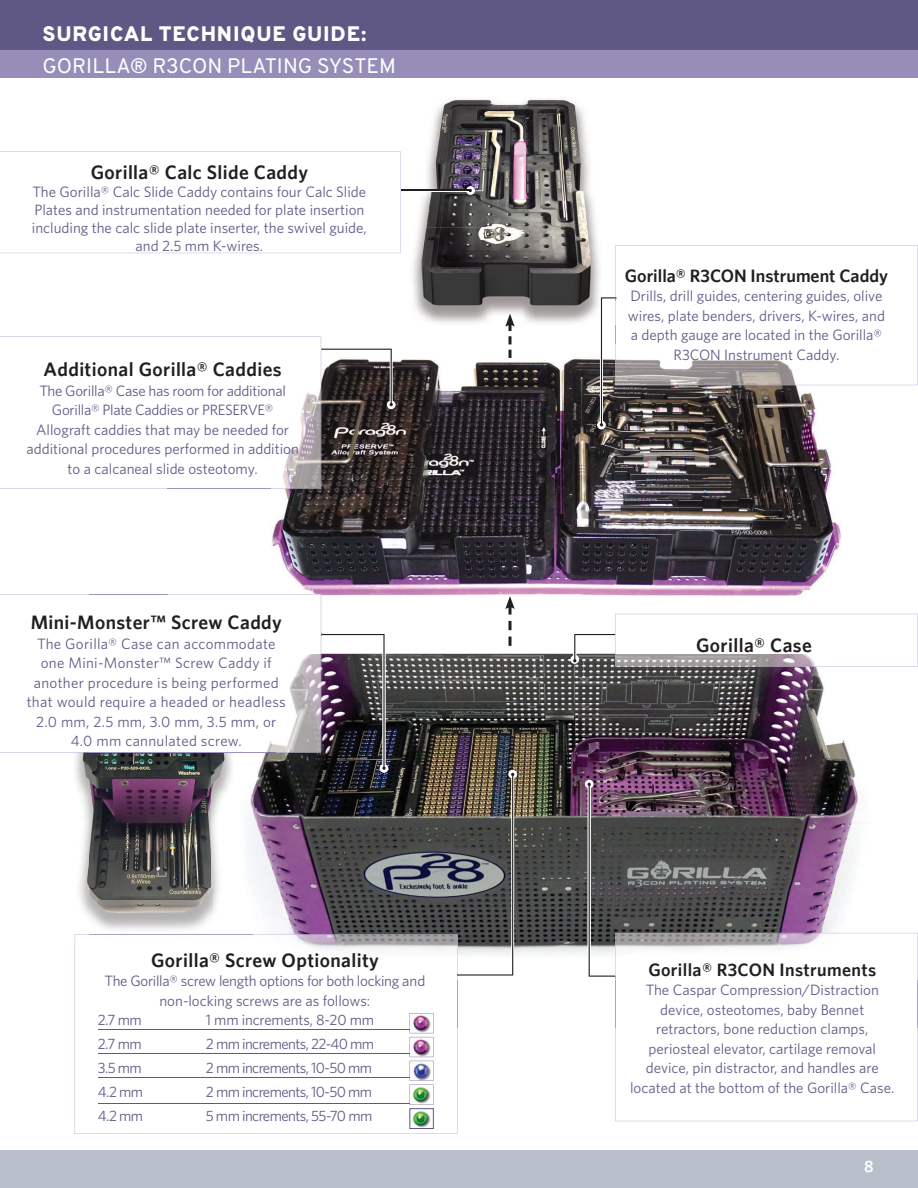
<style>
.page{position:relative;width:918px;height:1188px;background:#fff}
.page>*{position:absolute;margin:0;border:0;box-sizing:border-box;transform-origin:0 0}
.t1{font:21px "Overpass";color:#fff}
.t2{font:800 21px "Overpass";letter-spacing:.04em;color:#fff}
.t3{font:600 19.5px "Whitney";letter-spacing:.02em;color:#231f20}
.t4{font:600 18px "Whitney";color:#231f20}
.t5{font:600 18px "Whitney";letter-spacing:.02em;color:#231f20}
.t6{font:600 16.5px "Whitney";color:#fff}
.t7{font:15px/19.5px "Whitney";color:#615986;text-align:center}
.t8{font:15px/19.5px "Whitney";letter-spacing:.02em;color:#615986;text-align:center}
.t9{font:15px "Whitney";letter-spacing:-.04em;color:#615986}
.t10{font:15px "Whitney";letter-spacing:-.02em;color:#615986}
</style>
<div class="page">
<div style="left:0;top:48px;width:918px;height:30px;background:#968eb9"></div>
<div style="left:0;top:0;width:918px;height:50px;background:#5f5784"></div>
<div style="left:0;top:1150px;width:918px;height:38px;background:#b8c1cb"></div>
<img style="left:253px;top:613px;width:665px;height:342px">
<img style="left:167px;top:336px;width:677px;height:318px">
<img style="left:377px;top:98px;width:223px;height:226px">
<img style="left:377px;top:336px;width:223px;height:7px">
<img style="left:74px;top:753px;width:15px;height:189px">
<img style="left:89px;top:753px;width:164px;height:177px">
<div style="left:380px;top:764px;width:8px;height:9px;background:#fff;border-radius:50%"></div>
<svg style="left:585px;top:780px;width:9px;height:8px"></svg>
<svg style="left:570px;top:655px;width:9px;height:9px"></svg>
<svg style="left:387px;top:400px;width:9px;height:9px"></svg>
<svg style="left:597px;top:421px;width:9px;height:8px"></svg>
<hr style="left:402px;top:189px;width:69px;height:3px;background:#fff">
<svg style="left:466px;top:186px;width:9px;height:9px"></svg>
<hr style="left:400px;top:190px;width:70px;height:1px;background:#231f20">
<img style="left:321px;top:633px;width:65px;height:137px">
<svg style="left:505px;top:314px;width:10px;height:44px"></svg>
<svg style="left:505px;top:596px;width:10px;height:50px"></svg>
<svg style="left:600px;top:245px;width:318px;height:181px"></svg>
<svg style="left:615px;top:1027px;width:303px;height:94px"></svg>
<img style="left:615px;top:933px;width:303px;height:47px">
<img style="left:615px;top:980px;width:1px;height:47px">
<img style="left:917px;top:980px;width:1px;height:47px">
<svg style="left:588px;top:783px;width:29px;height:196px;background:#736d72"></svg>
<img style="left:253px;top:654px;width:22px;height:98px">
<img style="left:167px;top:594px;width:154px;height:60px">
<hr style="left:0;top:594px;width:89px;height:1px;background:#9b94bf">
<hr style="left:0;top:752px;width:89px;height:1px;background:#9b94bf">
<img style="left:275px;top:654px;width:46px;height:98px">
<img style="left:89px;top:752px;width:186px;height:1px">
<img style="left:167px;top:387px;width:103px;height:101px">
<hr style="left:0;top:337px;width:167px;height:1px;background:#9d96c0">
<hr style="left:0;top:488px;width:167px;height:1px;background:#9d96c0">
<img style="left:167px;top:337px;width:154px;height:50px">
<img style="left:270px;top:387px;width:51px;height:102px">
<img style="left:167px;top:488px;width:103px;height:1px">
<svg style="left:320px;top:348px;width:74px;height:60px"></svg>
<hr style="left:0;top:151px;width:377px;height:1px;background:#a8a2c8">
<hr style="left:0;top:253px;width:377px;height:1px;background:#a8a2c8">
<img style="left:377px;top:151px;width:23px;height:102px">
<img style="left:615px;top:614px;width:303px;height:53px">
<img style="left:615px;top:614px;width:229px;height:40px">
<svg style="left:573px;top:633px;width:43px;height:29px"></svg>
<svg style="left:75px;top:1013px;width:383px;height:121px"></svg>
<img style="left:253px;top:934px;width:205px;height:47px">
<img style="left:457px;top:981px;width:1px;height:46px">
<img style="left:75px;top:934px;width:14px;height:8px">
<img style="left:456px;top:771px;width:60px;height:209px">
<div style="left:410px;top:1109px;width:23px;height:20px;background:#fff"></div>
<img style="left:412px;top:1111px;width:19px;height:16px">
<div style="left:410px;top:1108px;width:24px;height:21px;border:1px solid #5f5784"></div>
<hr style="left:98px;top:1103px;width:312px;height:1px;background:#5f5784">
<hr style="left:98px;top:1077px;width:312px;height:1px;background:#5f5784">
<hr style="left:98px;top:1053px;width:312px;height:1px;background:#5f5784">
<hr style="left:98px;top:1029px;width:312px;height:1px;background:#5f5784">
<svg style="left:410px;top:1013px;width:24px;height:92px"></svg>
<h1 class="t2" style="left:43px;top:21px;width:325px">SURGICAL TECHNIQUE GUIDE:</h1>
<h1 class="t1" style="left:43px;top:52px;width:355px">GORILLA® R3CON PLATING SYSTEM</h1>
<h2 class="t3" style="left:91px;top:160px;width:219px">Gorilla® Calc Slide Caddy</h2>
<p class="t7" style="left:32px;top:182px;width:337px;line-height:18px">The Gorilla® Calc Slide Caddy contains four Calc Slide Plates and instrumentation needed for plate insertion including the calc slide plate inserter, the swivel guide, and 2.5 mm K-wires.</p>
<h2 class="t3" style="left:44px;top:358px;width:240px">Additional Gorilla® Caddies</h2>
<p class="t7" style="left:26px;top:381px;width:274px">The Gorilla® Case has room for additional Gorilla® Plate Caddies or PRESERVE® Allograft caddies that may be needed for additional procedures performed in addition to a calcaneal slide osteotomy.</p>
<h2 class="t3" style="left:31px;top:611px;width:253px">Mini-Monster™ Screw Caddy</h2>
<p class="t8" style="left:27px;top:633px;width:261px">The Gorilla® Case can accommodate one Mini-Monster™ Screw Caddy if another procedure is being performed that would require a headed or headless 2.0 mm, 2.5 mm, 3.0 mm, 3.5 mm, or 4.0 mm cannulated screw.</p>
<h2 class="t3" style="left:151px;top:948px;width:229px">Gorilla® Screw Optionality</h2>
<p class="t10" style="left:105px;top:972px;width:322px">The Gorilla® screw length options for both locking and</p>
<p class="t7" style="left:159px;top:991px;width:212px">non-locking screws are as follows:</p>
<p class="t7" style="left:98px;top:1010px;width:45px">2.7 mm</p>
<p class="t7" style="left:206px;top:1010px;width:170px">1 mm increments, 8-20 mm</p>
<p class="t7" style="left:98px;top:1034px;width:45px">2.7 mm</p>
<p class="t9" style="left:206px;top:1035px;width:170px">2 mm increments, 22-40 mm</p>
<p class="t7" style="left:98px;top:1058px;width:46px">3.5 mm</p>
<p class="t9" style="left:206px;top:1059px;width:168px">2 mm increments, 10-50 mm</p>
<p class="t7" style="left:98px;top:1082px;width:47px">4.2 mm</p>
<p class="t9" style="left:206px;top:1083px;width:168px">2 mm increments, 10-50 mm</p>
<p class="t7" style="left:98px;top:1106px;width:47px">4.2 mm</p>
<p class="t9" style="left:206px;top:1107px;width:168px">5 mm increments, 55-70 mm</p>
<p class="t4" style="left:625px;top:265px;width:265px">Gorilla® R3CON Instrument Caddy</p>
<p class="t7" style="left:628px;top:286px;width:259px">Drills, drill guides, centering guides, olive wires, plate benders, drivers, K-wires, and a depth gauge are located in the Gorilla® R3CON Instrument Caddy.</p>
<h2 class="t3" style="left:696px;top:633px;width:117px">Gorilla® Case</h2>
<p class="t5" style="left:648px;top:958px;width:229px">Gorilla® R3CON Instruments</p>
<p class="t7" style="left:630px;top:980px;width:266px">The Caspar Compression/Distraction device, osteotomes, baby Bennet retractors, bone reduction clamps, periosteal elevator, cartilage removal device, pin distractor, and handles are located at the bottom of the Gorilla® Case.</p>
<p class="t6" style="left:864px;top:1156px;width:11px">8</p>
</div>
